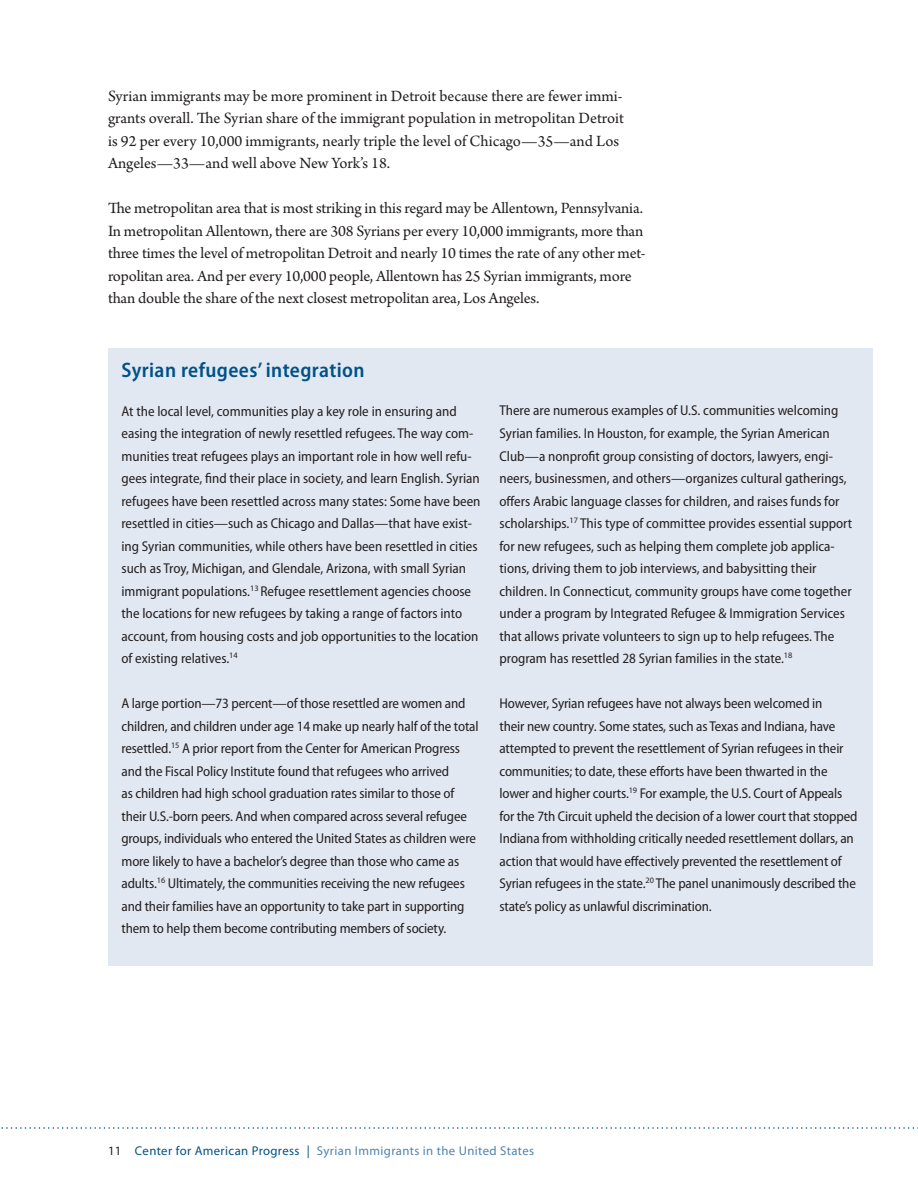
<style>
.page{position:relative;width:918px;height:1188px;background:#fff}
.page>*{position:absolute;margin:0;border:0;box-sizing:border-box;transform-origin:0 0}
.t1{font:600 semi-condensed 21px "Myriad Pro";letter-spacing:.02em;color:#005187}
.t2{font:16.5px/22.5px "Arno Pro";letter-spacing:-.01em;color:#231f20}
.t3{font:semi-condensed 14.25px/22.5px "Myriad Pro";letter-spacing:-.005em;color:#231f20}
.t4{font:12.75px "Myriad Pro";letter-spacing:.03em;color:#5083af}
.s1{color:#231f20}
.s2{color:#005187}
</style>
<div class="page">
<svg style="left:1px;top:1127px;width:917px;height:2px"></svg>
<div style="left:108px;top:348px;width:765px;height:618px;background:#e2e8f1"></div>
<p class="t2" style="left:108px;top:85px;width:517px">Syrian immigrants may be more prominent in Detroit because there are fewer immi&shy;grants overall. The Syrian share of the immigrant population in metropolitan Detroit is 92 per every 10,000 immigrants, nearly triple the level of Chicago—35—and Los Angeles—33—and well above New York’s 18.</p>
<p class="t2" style="left:108px;top:198px;width:539px">The metropolitan area that is most striking in this regard may be Allentown, Pennsylvania.<br>In metropolitan Allentown, there are 308 Syrians per every 10,000 immigrants, more than three times the level of metropolitan Detroit and nearly 10 times the rate of any other met&shy;ropolitan area. And per every 10,000 people, Allentown has 25 Syrian immigrants, more than double the share of the next closest metropolitan area, Los Angeles.</p>
<h1 class="t1" style="left:122px;top:359px;width:245px">Syrian refugees’ integration</h1>
<p class="t3" style="left:121px;top:400px;width:361px">At the local level, communities play a key role in ensuring and easing the integration of newly resettled refugees. The way com&shy;munities treat refugees plays an important role in how well refu&shy;gees integrate, find their place in society, and learn English. Syrian refugees have been resettled across many states: Some have been resettled in cities—such as Chicago and Dallas—that have exist&shy;ing Syrian communities, while others have been resettled in cities such as Troy, Michigan, and Glendale, Arizona, with small Syrian immigrant populations.<sup>13</sup> Refugee resettlement agencies choose the locations for new refugees by taking a range of factors into account, from housing costs and job opportunities to the location of existing relatives.<sup>14</sup></p>
<p class="t3" style="left:122px;top:692px;width:359px">A large portion—73 percent—of those resettled are women and children, and children under age 14 make up nearly half of the total resettled.<sup>15</sup> A prior report from the Center for American Progress and the Fiscal Policy Institute found that refugees who arrived<br>as children had high school graduation rates similar to those of their U.S.-born peers. And when compared across several refugee groups, individuals who entered the United States as children were more likely to have a bachelor’s degree than those who came as adults.<sup>16</sup> Ultimately, the communities receiving the new refugees and their families have an opportunity to take part in supporting them to help them become contributing members of society.</p>
<p class="t3" style="left:500px;top:400px;width:354px">There are numerous examples of U.S. communities welcoming Syrian families. In Houston, for example, the Syrian American Club—a nonprofit group consisting of doctors, lawyers, engi&shy;neers, businessmen, and others—organizes cultural gatherings, offers Arabic language classes for children, and raises funds for scholarships.<sup>17</sup> This type of committee provides essential support for new refugees, such as helping them complete job applica&shy;tions, driving them to job interviews, and babysitting their children. In Connecticut, community groups have come together under a program by Integrated Refugee &amp; Immigration Services that allows private volunteers to sign up to help refugees. The program has resettled 28 Syrian families in the state.<sup>18</sup></p>
<p class="t3" style="left:500px;top:692px;width:359px">However, Syrian refugees have not always been welcomed in<br>their new country. Some states, such as Texas and Indiana, have attempted to prevent the resettlement of Syrian refugees in their communities; to date, these efforts have been thwarted in the lower and higher courts.<sup>19</sup> For example, the U.S. Court of Appeals for the 7th Circuit upheld the decision of a lower court that stopped Indiana from withholding critically needed resettlement dollars, an action that would have effectively prevented the resettlement of Syrian refugees in the state.<sup>20</sup> The panel unanimously described the state’s policy as unlawful discrimination.</p>
<p class="t4" style="left:108px;top:1143px;width:428px"><span class="s1">11</span> <span class="s2">Center for American Progress |</span> Syrian Immigrants in the United States</p>
</div>
